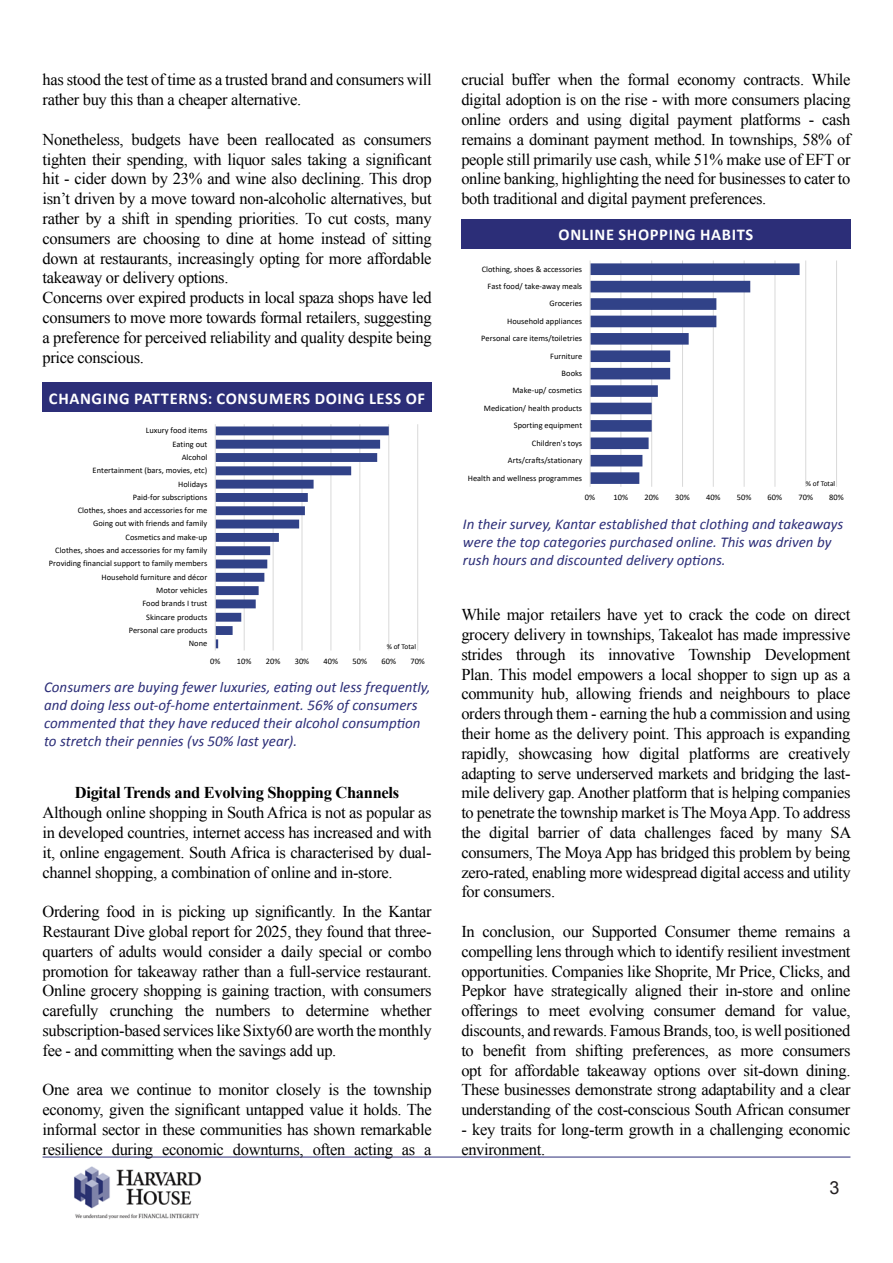
<style>
.page{position:relative;width:893px;height:1263px;background:#fff}
.page>*{position:absolute;margin:0;border:0;box-sizing:border-box;transform-origin:0 0}
.t1{font:18px "Arial";color:#231f20}
.t2{font:16.5px/19.8px "Times New Roman";letter-spacing:-.02em;color:#000;text-align:justify}
.t3{font:700 16.5px "Calibri";letter-spacing:.04em;color:#fff}
.t4{font:700 16.5px "Times New Roman";letter-spacing:-.02em;color:#000}
.t5{font:italic 15px/18px "Calibri";color:#2c2e78}
.t6{font:8.4px "Calibri";color:#000}
.t7{font:7.35px "Calibri";color:#000}
</style>
<div class="page">
<img style="left:74px;top:1166px;width:127px;height:54px">
<hr style="left:43px;top:1157px;width:807px;height:1px;background:#2c2e78">
<div style="left:43px;top:383px;width:389px;height:29px;background:#2c2e78"></div>
<hr style="left:244px;top:424px;width:1px;height:226px;background:#d9d9d9">
<hr style="left:273px;top:424px;width:1px;height:226px;background:#d9d9d9">
<hr style="left:302px;top:424px;width:1px;height:226px;background:#d9d9d9">
<hr style="left:331px;top:424px;width:1px;height:226px;background:#d9d9d9">
<hr style="left:360px;top:424px;width:1px;height:226px;background:#d9d9d9">
<hr style="left:389px;top:424px;width:1px;height:226px;background:#d9d9d9">
<hr style="left:417px;top:424px;width:1px;height:226px;background:#d9d9d9">
<svg style="left:216px;top:426px;width:173px;height:222px"></svg>
<hr style="left:215px;top:424px;width:1px;height:226px;background:#d9d9d9">
<div style="left:461px;top:219px;width:389px;height:29px;background:#2c2e78"></div>
<hr style="left:621px;top:260px;width:1px;height:227px;background:#d9d9d9">
<hr style="left:651px;top:260px;width:1px;height:227px;background:#d9d9d9">
<hr style="left:682px;top:260px;width:1px;height:227px;background:#d9d9d9">
<hr style="left:713px;top:260px;width:1px;height:227px;background:#d9d9d9">
<hr style="left:744px;top:260px;width:1px;height:227px;background:#d9d9d9">
<hr style="left:775px;top:260px;width:1px;height:227px;background:#d9d9d9">
<hr style="left:805px;top:260px;width:1px;height:227px;background:#d9d9d9">
<hr style="left:836px;top:260px;width:1px;height:227px;background:#d9d9d9">
<svg style="left:591px;top:263px;width:209px;height:221px"></svg>
<hr style="left:590px;top:260px;width:1px;height:227px;background:#d9d9d9">
<p class="t2" style="left:43px;top:70px;width:391px">has stood the test of time as a trusted brand and consumers will rather buy this than a cheaper alternative.</p>
<p class="t2" style="left:43px;top:129px;width:391px;text-align:left">Nonetheless, budgets have been reallocated as consumers tighten their spending, with liquor sales taking a significant hit - cider down by 23% and wine also declining. This drop isn’t driven by a move toward non-alcoholic alternatives, but rather by a shift in spending priorities. To cut costs, many consumers are choosing to dine at home instead of sitting down at restaurants, increasingly opting for more affordable takeaway or delivery options.<br>Concerns over expired products in local spaza shops have led consumers to move more towards formal retailers, suggesting a preference for perceived reliability and quality despite being price conscious.</p>
<p class="t3" style="left:49px;top:386px;width:378px">CHANGING PATTERNS: CONSUMERS DOING LESS OF</p>
<p class="t6" style="left:146px;top:425px;width:63px">Luxury food items</p>
<p class="t6" style="left:172px;top:438px;width:36px">Eating out</p>
<p class="t6" style="left:182px;top:451px;width:27px">Alcohol</p>
<p class="t6" style="left:93px;top:465px;width:116px">Entertainment (bars, movies, etc)</p>
<p class="t6" style="left:178px;top:478px;width:31px">Holidays</p>
<p class="t6" style="left:133px;top:491px;width:76px">Paid-for subscriptions</p>
<p class="t6" style="left:78px;top:504px;width:131px">Clothes, shoes and accessories for me</p>
<p class="t6" style="left:93px;top:518px;width:116px">Going out with friends and family</p>
<p class="t6" style="left:126px;top:531px;width:83px">Cosmetics and make-up</p>
<p class="t6" style="left:55px;top:544px;width:154px">Clothes, shoes and accessories for my family</p>
<p class="t6" style="left:49px;top:558px;width:160px">Providing financial support to family members</p>
<p class="t6" style="left:102px;top:571px;width:107px">Household furniture and décor</p>
<p class="t6" style="left:156px;top:584px;width:53px">Motor vehicles</p>
<p class="t6" style="left:142px;top:598px;width:66px">Food brands I trust</p>
<p class="t6" style="left:146px;top:611px;width:63px">Skincare products</p>
<p class="t6" style="left:129px;top:624px;width:80px">Personal care products</p>
<p class="t6" style="left:189px;top:638px;width:20px">None</p>
<p class="t7" style="left:387px;top:641px;width:31px">% of Total</p>
<p class="t5" style="left:44px;top:678px;width:388px">Consumers are buying fewer luxuries, eating out less frequently, and doing less out-of-home entertainment. 56% of consumers commented that they have reduced their alcohol consumption to stretch their pennies (vs 50% last year).</p>
<p class="t6" style="left:210px;top:655px;width:12px">0%</p>
<p class="t6" style="left:237px;top:655px;width:16px">10%</p>
<p class="t6" style="left:266px;top:655px;width:16px">20%</p>
<p class="t6" style="left:295px;top:655px;width:16px">30%</p>
<p class="t6" style="left:324px;top:655px;width:16px">40%</p>
<p class="t6" style="left:353px;top:655px;width:16px">50%</p>
<p class="t6" style="left:381px;top:655px;width:16px">60%</p>
<p class="t6" style="left:410px;top:655px;width:16px">70%</p>
<p class="t4" style="left:75px;top:781px;width:326px">Digital Trends and Evolving Shopping Channels</p>
<p class="t2" style="left:43px;top:802px;width:391px">Although online shopping in South Africa is not as popular as in developed countries, internet access has increased and with it, online engagement. South Africa is characterised by dual&shy;channel shopping, a combination of online and in-store.</p>
<p class="t2" style="left:43px;top:901px;width:391px">Ordering food in is picking up significantly. In the Kantar Restaurant Dive global report for 2025, they found that three&shy;quarters of adults would consider a daily special or combo promotion for takeaway rather than a full-service restaurant.<br>Online grocery shopping is gaining traction, with consumers carefully crunching the numbers to determine whether subscription-based services like Sixty60 are worth the monthly fee - and committing when the savings add up.</p>
<p class="t2" style="left:43px;top:1080px;width:391px">One area we continue to monitor closely is the township economy, given the significant untapped value it holds. The informal sector in these communities has shown remarkable resilience during economic downturns, often acting as a</p>
<p class="t2" style="left:461px;top:70px;width:391px">crucial buffer when the formal economy contracts. While digital adoption is on the rise - with more consumers placing online orders and using digital payment platforms - cash remains a dominant payment method. In townships, 58% of people still primarily use cash, while 51% make use of EFT or online banking, highlighting the need for businesses to cater to both traditional and digital payment preferences.</p>
<p class="t3" style="left:559px;top:223px;width:196px">ONLINE SHOPPING HABITS</p>
<p class="t6" style="left:482px;top:263px;width:102px">Clothing, shoes &amp; accessories</p>
<p class="t6" style="left:488px;top:280px;width:96px">Fast food/ take-away meals</p>
<p class="t6" style="left:549px;top:298px;width:34px">Groceries</p>
<p class="t6" style="left:507px;top:315px;width:77px">Household appliances</p>
<p class="t6" style="left:481px;top:333px;width:103px">Personal care items/toiletries</p>
<p class="t6" style="left:550px;top:350px;width:34px">Furniture</p>
<p class="t6" style="left:562px;top:367px;width:22px">Books</p>
<p class="t6" style="left:512px;top:385px;width:71px">Make-up/ cosmetics</p>
<p class="t6" style="left:484px;top:402px;width:100px">Medication/ health products</p>
<p class="t6" style="left:514px;top:420px;width:70px">Sporting equipment</p>
<p class="t6" style="left:532px;top:437px;width:52px">Children's toys</p>
<p class="t6" style="left:508px;top:454px;width:76px">Arts/crafts/stationary</p>
<p class="t6" style="left:468px;top:472px;width:116px">Health and wellness programmes</p>
<p class="t7" style="left:806px;top:479px;width:31px">% of Total</p>
<p class="t5" style="left:463px;top:514px;width:382px">In their survey, Kantar established that clothing and takeaways were the top categories purchased online. This was driven by rush hours and discounted delivery options.</p>
<p class="t6" style="left:585px;top:492px;width:12px">0%</p>
<p class="t6" style="left:614px;top:492px;width:16px">10%</p>
<p class="t6" style="left:644px;top:492px;width:16px">20%</p>
<p class="t6" style="left:675px;top:492px;width:16px">30%</p>
<p class="t6" style="left:706px;top:492px;width:16px">40%</p>
<p class="t6" style="left:737px;top:492px;width:16px">50%</p>
<p class="t6" style="left:768px;top:492px;width:16px">60%</p>
<p class="t6" style="left:798px;top:492px;width:16px">70%</p>
<p class="t6" style="left:829px;top:492px;width:16px">80%</p>
<p class="t2" style="left:461px;top:604px;width:391px">While major retailers have yet to crack the code on direct grocery delivery in townships, Takealot has made impressive strides through its innovative Township Development Plan. This model empowers a local shopper to sign up as a community hub, allowing friends and neighbours to place orders through them - earning the hub a commission and using their home as the delivery point. This approach is expanding rapidly, showcasing how digital platforms are creatively adapting to serve underserved markets and bridging the last&shy;mile delivery gap. Another platform that is helping companies to penetrate the township market is The Moya App. To address the digital barrier of data challenges faced by many SA consumers, The Moya App has bridged this problem by being zero-rated, enabling more widespread digital access and utility for consumers.</p>
<p class="t2" style="left:461px;top:921px;width:391px">In conclusion, our Supported Consumer theme remains a compelling lens through which to identify resilient investment opportunities. Companies like Shoprite, Mr Price, Clicks, and Pepkor have strategically aligned their in-store and online offerings to meet evolving consumer demand for value, discounts, and rewards. Famous Brands, too, is well positioned to benefit from shifting preferences, as more consumers opt for affordable takeaway options over sit-down dining.<br>These businesses demonstrate strong adaptability and a clear understanding of the cost-conscious South African consumer</p>
<p class="t2" style="left:461px;top:1119px;width:391px">- key traits for long-term growth in a challenging economic environment.</p>
<p class="t1" style="left:829px;top:1175px;width:12px">3</p>
</div>
